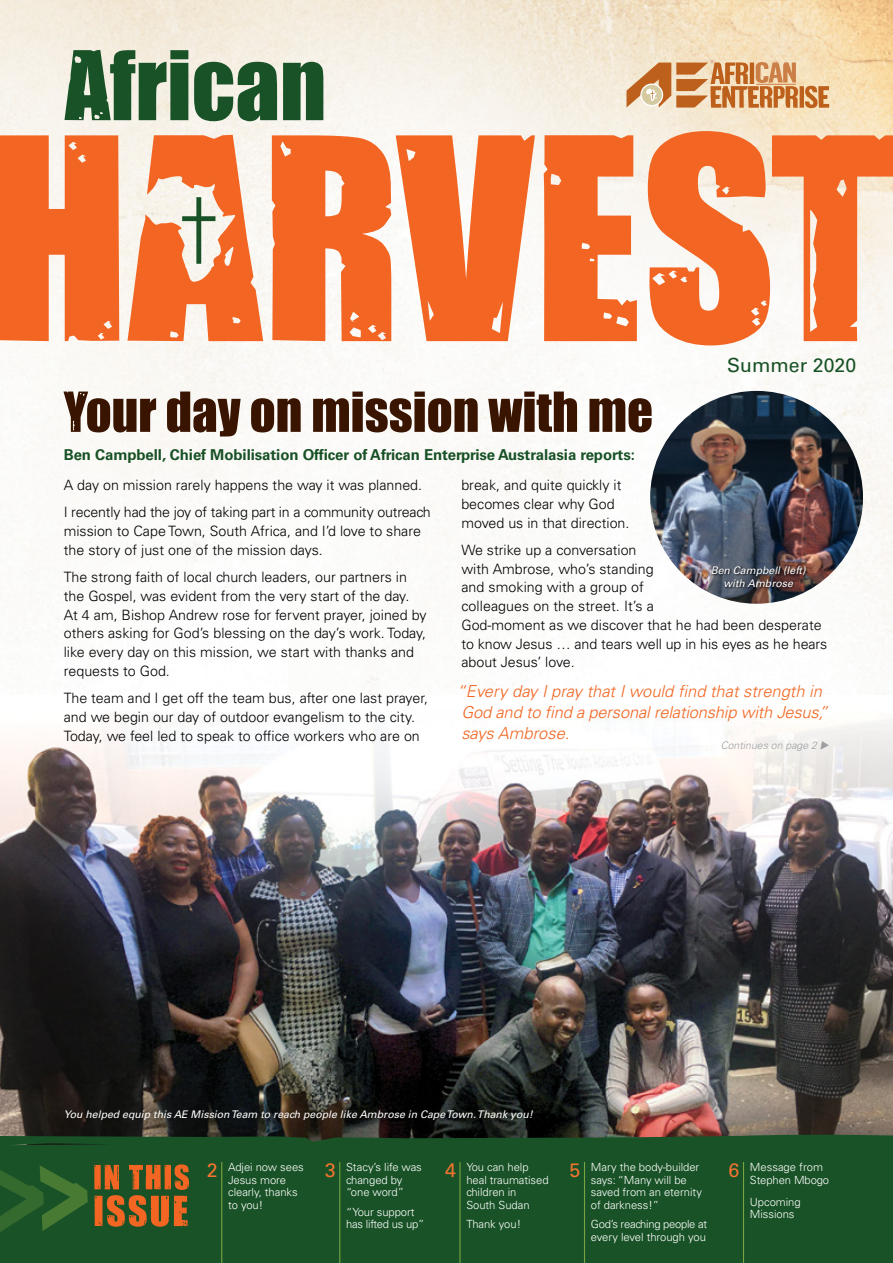
<style>
.page{position:relative;width:893px;height:1263px;background:#fff}
.page>*{position:absolute;margin:0;border:0;box-sizing:border-box;transform-origin:0 0}
.t1{font:51px "Impacted";color:#391400}
.t2{font:19.5px "Univers LT Std";color:#175125}
.t3{font:italic 300 16.5px/21px "Univers LT Std";letter-spacing:-.01em;color:#f26521}
.t4{font:700 15px "Univers LT Std";letter-spacing:-.005em;color:#175125}
.t5{font:300 14.25px/18.8px "Univers LT Std";color:#000}
.t6{font:300 11.25px/12.8px "Univers";letter-spacing:-.005em;color:#fff}
.t7{font:300 11.25px/12.8px "Univers";letter-spacing:-.025em;color:#fff}
.t8{font:italic 10.5px/12.8px "Univers LT Std";color:#fff;text-align:center}
.t9{font:italic 300 10.5px "Univers LT Std";color:#9d9fa2}
.s1{font-weight:400;font-size:19.5px;color:#f47431}
</style>
<div class="page">
<img style="left:0;top:694px;width:893px;height:441px">
<img style="left:0;top:0;width:893px;height:692px">
<div style="left:0;top:1135px;width:893px;height:128px;background:#185226"></div>
<svg style="left:0;top:1165px;width:88px;height:68px;background:#275f2a"></svg>
<svg style="left:94px;top:1164px;width:95px;height:63px;background:#8d5c23"></svg>
<svg style="left:0;top:131px;width:893px;height:214px;fill:#f26522"></svg>
<svg style="left:182px;top:197px;width:33px;height:67px"></svg>
<svg style="left:64px;top:50px;width:124px;height:70px;background:#5e8362"></svg>
<svg style="left:194px;top:62px;width:83px;height:59px;background:#547d5a"></svg>
<svg style="left:283px;top:62px;width:40px;height:58px;background:#356740"></svg>
<svg style="left:626px;top:62px;width:203px;height:46px;background:#d8a372"></svg>
<hr style="left:221px;top:1162px;width:1px;height:101px;background:#79a341">
<hr style="left:459px;top:1162px;width:2px;height:101px;background:#79a341">
<hr style="left:339px;top:1162px;width:1px;height:101px;background:#79a341">
<hr style="left:584px;top:1162px;width:1px;height:101px;background:#79a341">
<hr style="left:743px;top:1162px;width:1px;height:101px;background:#79a341">
<img style="left:650px;top:391px;width:213px;height:213px;border-radius:106px">
<div style="left:711px;top:566px;width:96px;height:23px;background:#000;opacity:.75"></div>
<h2 class="t2" style="left:727px;top:353px;width:130px">Summer 2020</h2>
<h1 class="t1" style="left:64px;top:372px;width:591px">Your day on mission with me</h1>
<p class="t4" style="left:64px;top:446px;width:573px">Ben Campbell, Chief Mobilisation Officer of African Enterprise Australasia reports:</p>
<p class="t5" style="left:64px;top:471px;width:368px;line-height:27.3px">A day on mission rarely happens the way it was planned.<br>I recently had the joy of taking part in a community outreach</p>
<p class="t5" style="left:64px;top:522px;width:359px">mission to Cape Town, South Africa, and I’d love to share the story of just one of the mission days.</p>
<p class="t5" style="left:64px;top:568px;width:364px">The strong faith of local church leaders, our partners in the Gospel, was evident from the very start of the day.<br>At 4 am, Bishop Andrew rose for fervent prayer, joined by others asking for God’s blessing on the day’s work. Today, like every day on this mission, we start with thanks and requests to God.</p>
<p class="t5" style="left:64px;top:689px;width:366px">The team and I get off the team bus, after one last prayer, and we begin our day of outdoor evangelism to the city.<br>Today, we feel led to speak to office workers who are on</p>
<p class="t5" style="left:461px;top:476px;width:170px">break, and quite quickly it becomes clear why God moved us in that direction.</p>
<p class="t5" style="left:461px;top:540px;width:367px">We strike up a conversation<br>with Ambrose, who’s standing<br>and smoking with a group of<br>colleagues on the street. It’s a<br>God-moment as we discover that he had been desperate to know Jesus … and tears well up in his eyes as he hears about Jesus’ love.</p>
<p class="t3" style="left:457px;top:681px;width:373px">“Every day I pray that I would find that strength in<br>God and to find a personal relationship with Jesus,” says Ambrose.</p>
<p class="t9" style="left:721px;top:739px;width:112px">Continues on page 2 ◆</p>
<p class="t8" style="left:711px;top:564px;width:96px">Ben Campbell (left) with Ambrose</p>
<p class="t8" style="left:64px;top:1107px;width:471px">You helped equip this AE Mission Team to reach people like Ambrose in Cape Town. Thank you!</p>
<p class="t6" style="left:325px;top:1160px;width:99px;text-align:center"><span class="s1">3</span> Stacy’s life was changed by<br>“one word”</p>
<p class="t6" style="left:346px;top:1205px;width:80px">“Your support has lifted us up”</p>
<p class="t6" style="left:228px;top:1160px;width:77px;text-indent:-21px"><span class="s1">2</span> Adjei now sees<br>Jesus more clearly, thanks to you!</p>
<p class="t6" style="left:466px;top:1160px;width:84px;text-indent:-21px"><span class="s1">4</span> You can help heal traumatised children in<br>South Sudan</p>
<p class="t6" style="left:466px;top:1218px;width:56px">Thank you!</p>
<p class="t6" style="left:591px;top:1160px;width:113px;text-indent:-21px"><span class="s1">5</span> Mary the body-builder says: “Many will be saved from an eternity of darkness!”</p>
<p class="t7" style="left:591px;top:1218px;width:118px">God’s reaching people at every level through you</p>
<p class="t6" style="left:750px;top:1160px;width:81px;line-height:13.5px;text-indent:-21px"><span class="s1">6</span> Message from<br>Stephen Mbogo</p>
<p class="t6" style="left:750px;top:1195px;width:52px">Upcoming<br>Missions</p>
</div>
